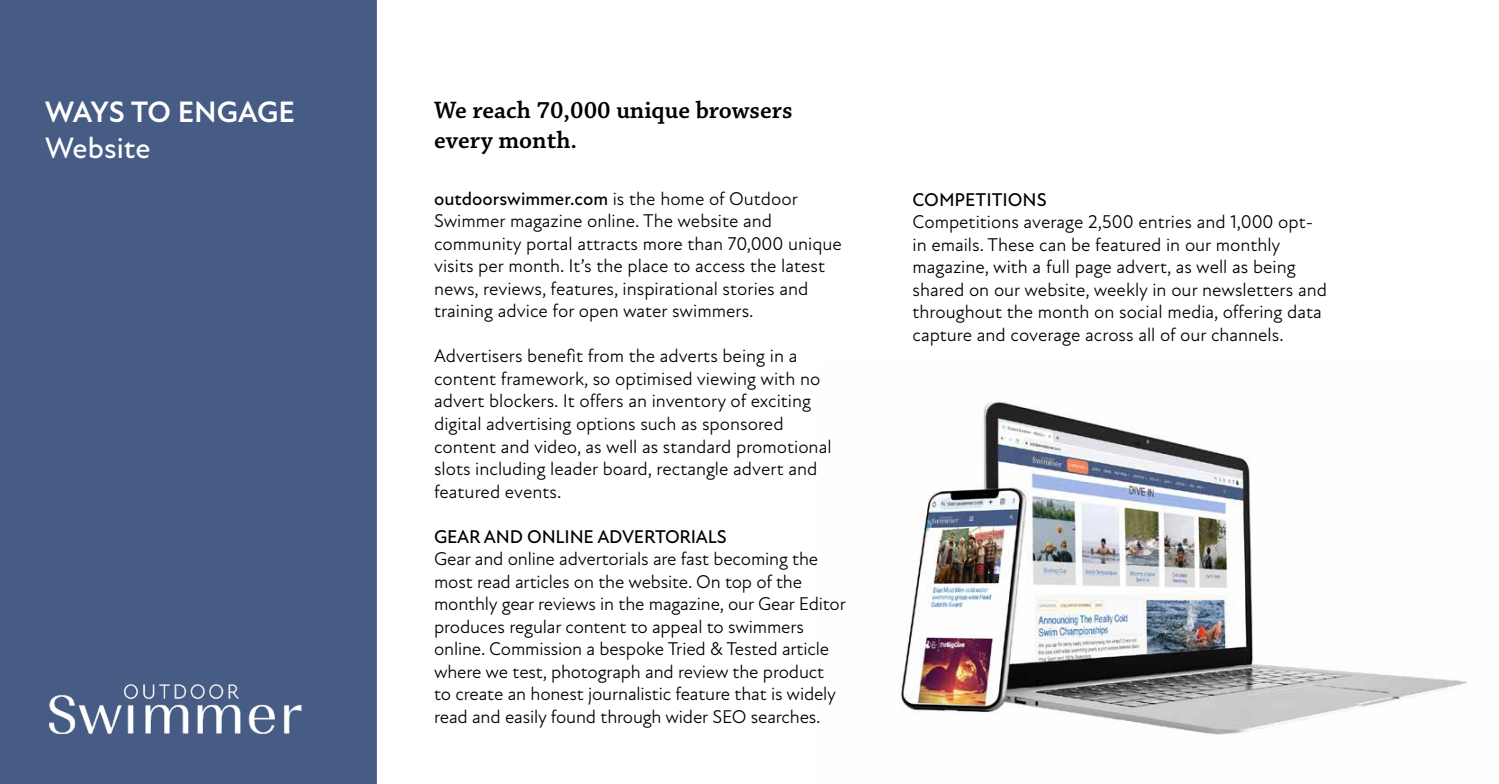
<style>
.page{position:relative;width:1499px;height:784px;background:#fff}
.page>*{position:absolute;margin:0;border:0;box-sizing:border-box;transform-origin:0 0}
.t1{font:700 30px "New Atten";letter-spacing:-.01em;color:#fff}
.t2{font:500 30px "New Atten";color:#fff}
.t3{font:600 25px/30px "Chaparral Pro";color:#000}
.t4{font:18.75px/22.5px "New Atten";color:#000}
.t5{font:500 18.75px "New Atten";letter-spacing:-.01em;color:#000}
.s1{font-weight:500}
</style>
<div class="page">
<div style="left:0;top:0;width:376px;height:783px;background:#465c85"></div>
<img style="left:49px;top:684px;width:253px;height:51px">
<hr style="left:376px;top:0;width:1px;height:783px;background:#465c85">
<img style="left:899px;top:401px;width:569px;height:334px">
<h1 class="t1" style="left:45px;top:94px;width:251px">WAYS TO ENGAGE</h1>
<h1 class="t2" style="left:45px;top:130px;width:107px">Website</h1>
<h2 class="t3" style="left:434px;top:96px;width:360px">We reach 70,000 unique browsers every month.</h2>
<p class="t4" style="left:434px;top:187px;width:409px"><span class="s1">outdoorswimmer.com</span> is the home of Outdoor Swimmer magazine online. The website and community portal attracts more than 70,000 unique visits per month. It’s the place to access the latest news, reviews, features, inspirational stories and training advice for open water swimmers.</p>
<p class="t4" style="left:434px;top:345px;width:399px">Advertisers benefit from the adverts being in a content framework, so optimised viewing with no advert blockers. It offers an inventory of exciting digital advertising options such as sponsored content and video, as well as standard promotional slots including leader board, rectangle advert and featured events.</p>
<p class="t5" style="left:434px;top:525px;width:294px">GEAR AND ONLINE ADVERTORIALS</p>
<p class="t4" style="left:434px;top:547px;width:413px">Gear and online advertorials are fast becoming the most read articles on the website. On top of the monthly gear reviews in the magazine, our Gear Editor produces regular content to appeal to swimmers online. Commission a bespoke Tried &amp; Tested article where we test, photograph and review the product<br>to create an honest journalistic feature that is widely read and easily found through wider SEO searches.</p>
<p class="t5" style="left:912px;top:188px;width:136px">COMPETITIONS</p>
<p class="t4" style="left:912px;top:210px;width:416px">Competitions average 2,500 entries and 1,000 opt&shy;in emails. These can be featured in our monthly magazine, with a full page advert, as well as being shared on our website, weekly in our newsletters and throughout the month on social media, offering data capture and coverage across all of our channels.</p>
</div>
